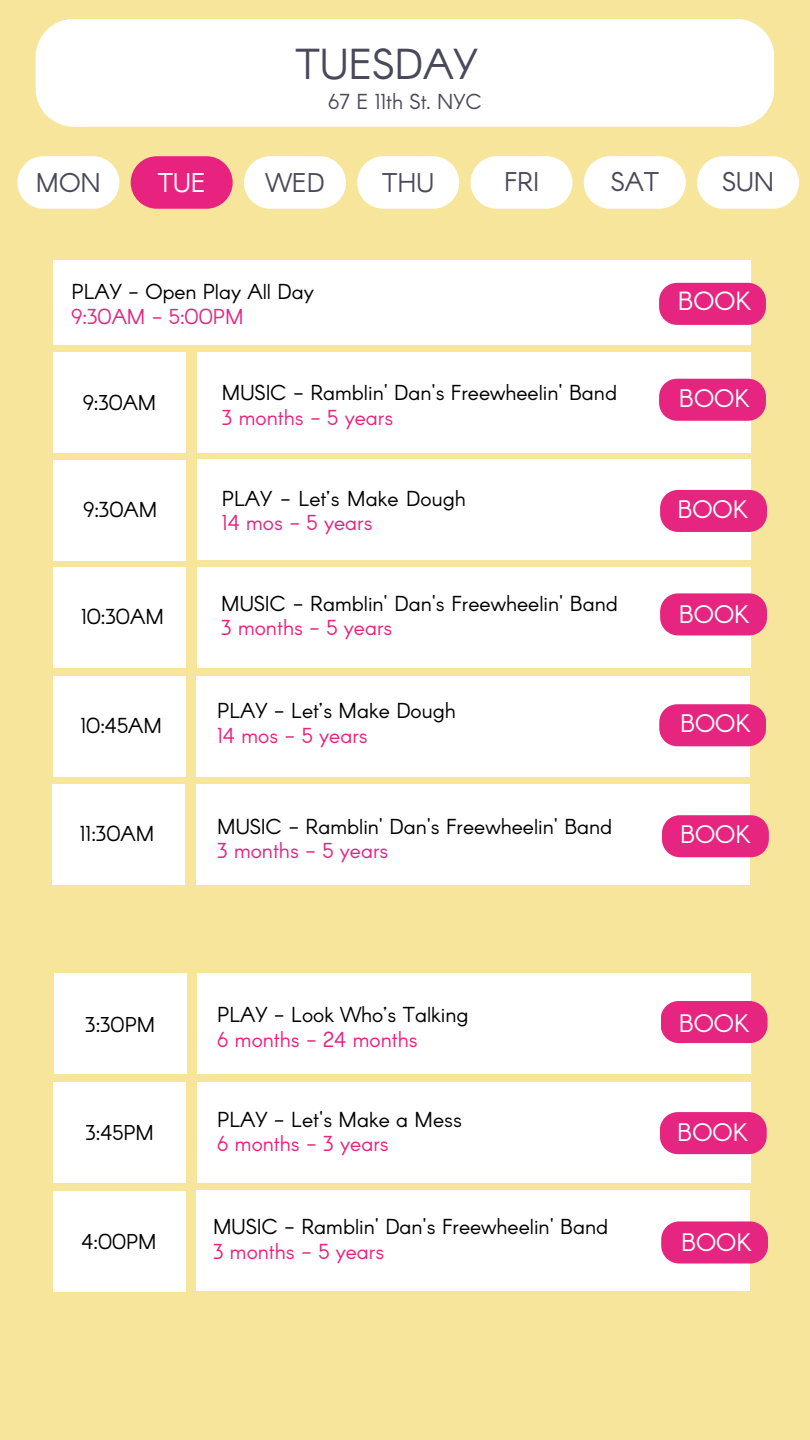
<style>
.page{position:relative;width:810px;height:1440px;background:#f7e59b}
.page>*{position:absolute;margin:0;border:0;box-sizing:border-box;transform-origin:0 0}
.t1{font:42.4px "Arcon";color:#49495b}
.t2{font:26.5px "Arcon";color:#49495b}
.t3{font:26.5px "Arcon";color:#fff}
.t4{font:25.7px "Arcon";color:#fff}
.t5{font:24.8px "Arcon";color:#fff}
.t6{font:21.2px/24.8px "Arcon";color:#000}
.t7{font:21.2px "Arcon";color:#e7237f}
.t8{font:21.2px "Arcon";color:#e62580}
.t9{font:21.2px "Arcon";color:#49495b}
.t10{font:21px "Arcon";color:#000}
.s1{color:#e7237f}
</style>
<div class="page">
<div style="left:17px;top:156px;width:102px;height:53px;background:#fff"></div>
<div style="left:131px;top:156px;width:102px;height:53px;background:#e7237f"></div>
<div style="left:244px;top:156px;width:102px;height:53px;background:#fff"></div>
<div style="left:357px;top:156px;width:102px;height:53px;background:#fff"></div>
<div style="left:471px;top:156px;width:102px;height:53px;background:#fff"></div>
<div style="left:584px;top:156px;width:102px;height:53px;background:#fff"></div>
<div style="left:36px;top:19px;width:738px;height:108px;background:#fff"></div>
<div style="left:697px;top:156px;width:102px;height:53px;background:#fff"></div>
<div style="left:53px;top:260px;width:698px;height:84px;background:#fff"></div>
<div style="left:53px;top:352px;width:133px;height:100px;background:#fff"></div>
<div style="left:197px;top:460px;width:554px;height:100px;background:#fff"></div>
<div style="left:53px;top:460px;width:133px;height:100px;background:#fff"></div>
<div style="left:197px;top:352px;width:554px;height:100px;background:#fff"></div>
<div style="left:197px;top:567px;width:554px;height:101px;background:#fff"></div>
<div style="left:53px;top:568px;width:133px;height:100px;background:#fff"></div>
<div style="left:196px;top:676px;width:554px;height:100px;background:#fff"></div>
<div style="left:53px;top:676px;width:132px;height:100px;background:#fff"></div>
<div style="left:196px;top:784px;width:554px;height:101px;background:#fff"></div>
<div style="left:52px;top:785px;width:133px;height:100px;background:#fff"></div>
<svg style="left:659px;top:379px;width:107px;height:42px;background:#e73285"></svg>
<div style="left:197px;top:973px;width:554px;height:101px;background:#fff"></div>
<div style="left:54px;top:974px;width:132px;height:100px;background:#fff"></div>
<div style="left:197px;top:1082px;width:554px;height:100px;background:#fff"></div>
<div style="left:53px;top:1082px;width:133px;height:100px;background:#fff"></div>
<div style="left:196px;top:1191px;width:554px;height:100px;background:#fff"></div>
<div style="left:53px;top:1191px;width:132px;height:100px;background:#fff"></div>
<svg style="left:661px;top:1001px;width:107px;height:42px;background:#e73184"></svg>
<svg style="left:660px;top:1112px;width:107px;height:42px;background:#e73284"></svg>
<svg style="left:661px;top:1221px;width:107px;height:43px;background:#e73687"></svg>
<svg style="left:659px;top:283px;width:107px;height:42px;background:#e73285"></svg>
<svg style="left:660px;top:490px;width:107px;height:42px;background:#e73184"></svg>
<svg style="left:660px;top:593px;width:107px;height:42px;background:#e73385"></svg>
<svg style="left:659px;top:704px;width:107px;height:42px;background:#e73285"></svg>
<svg style="left:662px;top:815px;width:107px;height:42px;background:#e73285"></svg>
<p class="t1" style="left:296px;top:37px;width:184px">TUESDAY</p>
<h2 class="t9" style="left:328px;top:88px;width:155px">67 E 11th St. NYC</h2>
<h1 class="t2" style="left:36px;top:166px;width:67px">MON</h1>
<p class="t3" style="left:158px;top:166px;width:49px">TUE</p>
<p class="t2" style="left:266px;top:166px;width:60px">WED</p>
<h2 class="t2" style="left:382px;top:166px;width:53px">THU</h2>
<p class="t2" style="left:504px;top:165px;width:37px">FRI</p>
<h2 class="t2" style="left:611px;top:165px;width:50px">SAT</h2>
<p class="t2" style="left:722px;top:165px;width:53px">SUN</p>
<h2 class="t6" style="left:72px;top:278px;width:244px">PLAY - Open Play All Day</h2>
<p class="t8" style="left:72px;top:303px;width:173px">9:30AM - 5:00PM</p>
<p class="t10" style="left:83px;top:389px;width:75px">9:30AM</p>
<h2 class="t6" style="left:83px;top:496px;width:75px">9:30AM</h2>
<p class="t6" style="left:81px;top:603px;width:84px">10:30AM</p>
<h2 class="t6" style="left:80px;top:712px;width:83px">10:45AM</h2>
<p class="t6" style="left:80px;top:820px;width:76px">11:30AM</p>
<h2 class="t6" style="left:222px;top:379px;width:397px">MUSIC - Ramblin' Dan's Freewheelin' Band</h2>
<h3 class="t8" style="left:222px;top:404px;width:173px">3 months - 5 years</h3>
<h2 class="t6" style="left:222px;top:485px;width:245px">PLAY - Let’s Make Dough<br><span class="s1">14 mos - 5 years</span></h2>
<p class="t6" style="left:221px;top:590px;width:398px">MUSIC - Ramblin' Dan's Freewheelin' Band</p>
<h2 class="t7" style="left:221px;top:614px;width:173px">3 months - 5 years</h2>
<p class="t6" style="left:217px;top:698px;width:240px">PLAY - Let’s Make Dough</p>
<p class="t7" style="left:217px;top:722px;width:152px">14 mos - 5 years</p>
<p class="t6" style="left:217px;top:813px;width:397px">MUSIC - Ramblin' Dan's Freewheelin' Band<br><span class="s1">3 months - 5 years</span></p>
<p class="t10" style="left:85px;top:1011px;width:71px">3:30PM</p>
<h2 class="t10" style="left:86px;top:1119px;width:70px">3:45PM</h2>
<h3 class="t10" style="left:82px;top:1228px;width:77px">4:00PM</h3>
<h3 class="t6" style="left:217px;top:1001px;width:253px">PLAY - Look Who’s Talking</h3>
<p class="t7" style="left:217px;top:1026px;width:202px">6 months - 24 months</p>
<p class="t6" style="left:217px;top:1106px;width:246px">PLAY - Let's Make a Mess</p>
<h2 class="t7" style="left:217px;top:1130px;width:173px">6 months - 3 years</h2>
<p class="t6" style="left:213px;top:1213px;width:397px">MUSIC - Ramblin' Dan's Freewheelin' Band</p>
<h2 class="t7" style="left:213px;top:1238px;width:173px">3 months - 5 years</h2>
<h2 class="t4" style="left:678px;top:285px;width:75px">BOOK</h2>
<h3 class="t5" style="left:679px;top:383px;width:72px">BOOK</h3>
<h3 class="t5" style="left:677px;top:494px;width:72px">BOOK</h3>
<h3 class="t5" style="left:679px;top:598px;width:72px">BOOK</h3>
<h3 class="t5" style="left:680px;top:707px;width:72px">BOOK</h3>
<p class="t5" style="left:680px;top:818px;width:72px">BOOK</p>
<h3 class="t5" style="left:679px;top:1007px;width:72px">BOOK</h3>
<p class="t5" style="left:677px;top:1116px;width:72px">BOOK</p>
<p class="t5" style="left:681px;top:1226px;width:72px">BOOK</p>
</div>
